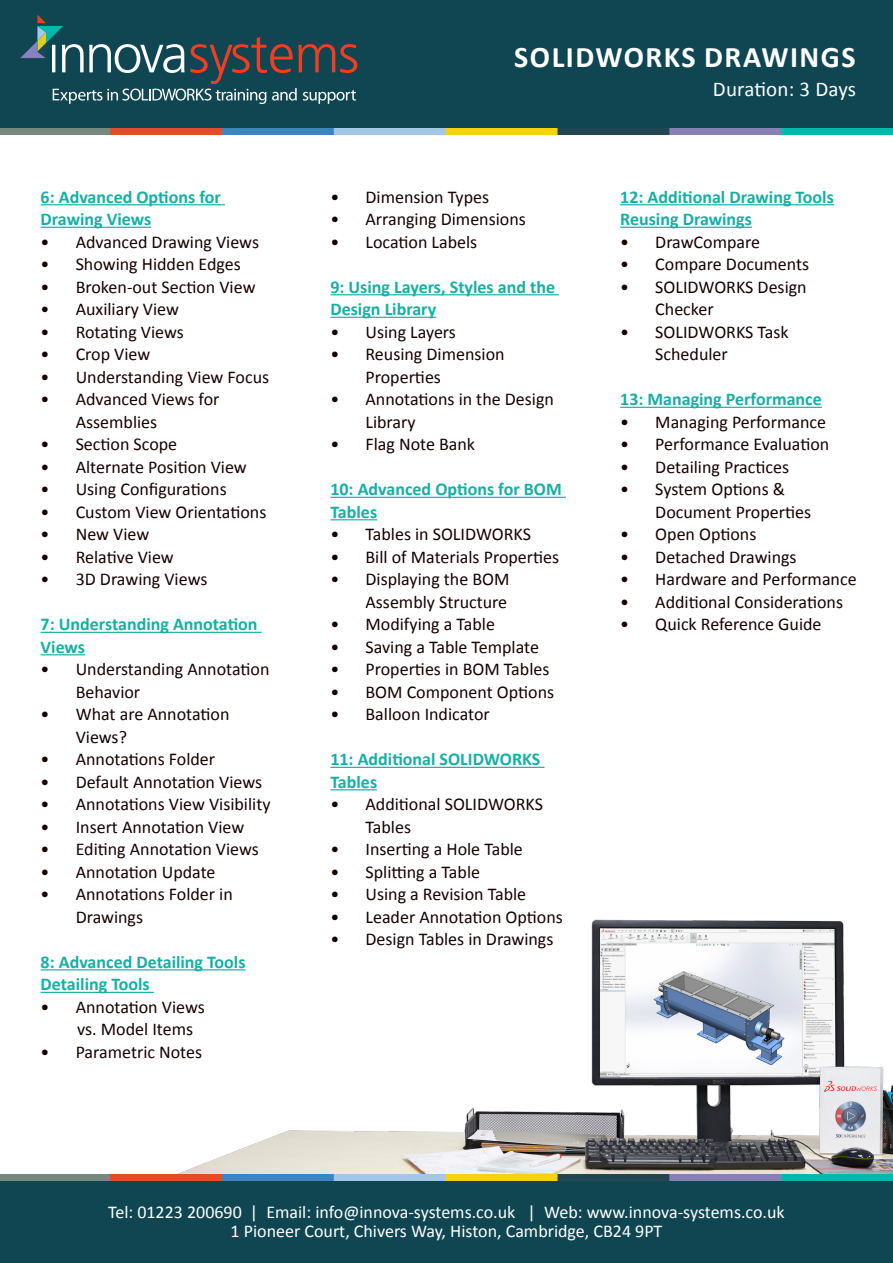
<style>
.page{position:relative;width:893px;height:1263px;background:#fff}
.page>*{position:absolute;margin:0;border:0;box-sizing:border-box;transform-origin:0 0}
.t1{font:700 30px "Calibri";letter-spacing:.05em;color:#fff}
.t2{font:21px "Calibri";letter-spacing:.005em;color:#fff}
.t3{font:18px/22.5px "Calibri";color:#160000}
.t4{font:700 18px/22.5px "Calibri";color:#16afa5}
.t5{font:18px/19.5px "Calibri";color:#fff;text-align:center}
</style>
<div class="page">
<img style="left:165px;top:919px;width:727px;height:255px">
<div style="left:0;top:0;width:893px;height:134px;background:#0f4652"></div>
<img style="left:0;top:129px;width:893px;height:6px">
<div style="left:0;top:1179px;width:893px;height:84px;background:#0f4652"></div>
<img style="left:0;top:1174px;width:893px;height:6px">
<svg style="left:20px;top:15px;width:337px;height:89px"></svg>
<hr style="left:41px;top:204px;width:184px;height:1px;background:#16afa5">
<hr style="left:41px;top:227px;width:110px;height:1px;background:#16afa5">
<hr style="left:41px;top:632px;width:221px;height:1px;background:#16afa5">
<hr style="left:41px;top:654px;width:44px;height:1px;background:#16afa5">
<hr style="left:41px;top:969px;width:205px;height:1px;background:#16afa5">
<hr style="left:41px;top:992px;width:113px;height:1px;background:#16afa5">
<hr style="left:330px;top:294px;width:229px;height:1px;background:#16afa5">
<hr style="left:330px;top:317px;width:106px;height:1px;background:#16afa5">
<hr style="left:330px;top:497px;width:236px;height:1px;background:#16afa5">
<hr style="left:330px;top:519px;width:47px;height:1px;background:#16afa5">
<hr style="left:330px;top:767px;width:215px;height:1px;background:#16afa5">
<hr style="left:330px;top:789px;width:47px;height:1px;background:#16afa5">
<hr style="left:620px;top:204px;width:214px;height:1px;background:#16afa5">
<hr style="left:620px;top:227px;width:132px;height:1px;background:#16afa5">
<hr style="left:620px;top:407px;width:202px;height:1px;background:#16afa5">
<p class="t4" style="left:41px;top:185px;width:182px">6: Advanced Options for<br>Drawing Views</p>
<p class="t3" style="left:41px;top:231px;width:220px">• Advanced Drawing Views</p>
<p class="t3" style="left:41px;top:253px;width:202px">• Showing Hidden Edges</p>
<p class="t3" style="left:41px;top:276px;width:216px">• Broken-out Section View</p>
<p class="t3" style="left:41px;top:298px;width:140px">• Auxiliary View</p>
<p class="t3" style="left:41px;top:321px;width:145px">• Rotating Views</p>
<p class="t3" style="left:41px;top:343px;width:111px">• Crop View</p>
<p class="t3" style="left:41px;top:366px;width:230px">• Understanding View Focus</p>
<p class="t3" style="left:76px;top:388px;width:145px;text-indent:-35px">• Advanced Views for<br>Assemblies</p>
<p class="t3" style="left:41px;top:433px;width:138px">• Section Scope</p>
<p class="t3" style="left:41px;top:456px;width:208px">• Alternate Position View</p>
<p class="t3" style="left:41px;top:478px;width:188px">• Using Configurations</p>
<p class="t3" style="left:41px;top:501px;width:227px">• Custom View Orientations</p>
<p class="t3" style="left:41px;top:523px;width:110px">• New View</p>
<p class="t3" style="left:41px;top:546px;width:135px">• Relative View</p>
<p class="t3" style="left:41px;top:568px;width:168px">• 3D Drawing Views</p>
<p class="t4" style="left:41px;top:613px;width:218px">7: Understanding Annotation<br>Views</p>
<p class="t3" style="left:76px;top:658px;width:195px;text-indent:-35px">• Understanding Annotation<br>Behavior</p>
<p class="t3" style="left:76px;top:703px;width:155px;text-indent:-35px">• What are Annotation<br>Views?</p>
<p class="t3" style="left:41px;top:748px;width:176px">• Annotations Folder</p>
<p class="t3" style="left:41px;top:771px;width:223px">• Default Annotation Views</p>
<p class="t3" style="left:41px;top:793px;width:231px">• Annotations View Visibility</p>
<p class="t3" style="left:41px;top:816px;width:205px">• Insert Annotation View</p>
<p class="t3" style="left:41px;top:838px;width:220px">• Editing Annotation Views</p>
<p class="t3" style="left:41px;top:861px;width:176px">• Annotation Update</p>
<p class="t3" style="left:76px;top:883px;width:159px;text-indent:-35px">• Annotations Folder in<br>Drawings</p>
<p class="t4" style="left:41px;top:950px;width:206px">8: Advanced Detailing Tools</p>
<p class="t4" style="left:41px;top:973px;width:111px">Detailing Tools</p>
<p class="t3" style="left:41px;top:996px;width:166px">• Annotation Views</p>
<p class="t3" style="left:77px;top:1018px;width:117px">vs. Model Items</p>
<p class="t3" style="left:41px;top:1041px;width:163px">• Parametric Notes</p>
<p class="t1" style="left:514px;top:38px;width:343px">SOLIDWORKS DRAWINGS</p>
<p class="t2" style="left:713px;top:75px;width:145px">Duration: 3 Days</p>
<p class="t3" style="left:330px;top:186px;width:160px">• Dimension Types</p>
<p class="t3" style="left:330px;top:208px;width:197px">• Arranging Dimensions</p>
<p class="t3" style="left:330px;top:231px;width:148px">• Location Labels</p>
<p class="t4" style="left:330px;top:275px;width:226px">9: Using Layers, Styles and the<br>Design Library</p>
<p class="t3" style="left:330px;top:321px;width:127px">• Using Layers</p>
<p class="t3" style="left:365px;top:343px;width:141px;text-indent:-35px">• Reusing Dimension<br>Properties</p>
<p class="t3" style="left:365px;top:388px;width:190px;text-indent:-35px">• Annotations in the Design<br>Library</p>
<p class="t3" style="left:330px;top:433px;width:146px">• Flag Note Bank</p>
<p class="t4" style="left:330px;top:478px;width:233px">10: Advanced Options for BOM<br>Tables</p>
<p class="t3" style="left:330px;top:523px;width:202px">• Tables in SOLIDWORKS</p>
<p class="t3" style="left:330px;top:546px;width:230px">• Bill of Materials Properties</p>
<p class="t3" style="left:330px;top:568px;width:181px;text-align:right">• Displaying the BOM<br>Assembly Structure</p>
<p class="t3" style="left:330px;top:613px;width:166px">• Modifying a Table</p>
<p class="t3" style="left:330px;top:636px;width:210px">• Saving a Table Template</p>
<p class="t3" style="left:330px;top:658px;width:221px">• Properties in BOM Tables</p>
<p class="t3" style="left:330px;top:681px;width:225px">• BOM Component Options</p>
<p class="t3" style="left:330px;top:703px;width:161px">• Balloon Indicator</p>
<p class="t4" style="left:330px;top:748px;width:212px">11: Additional SOLIDWORKS<br>Tables</p>
<p class="t3" style="left:365px;top:793px;width:179px;text-indent:-35px">• Additional SOLIDWORKS<br>Tables</p>
<p class="t3" style="left:330px;top:838px;width:194px">• Inserting a Hole Table</p>
<p class="t3" style="left:330px;top:861px;width:151px">• Splitting a Table</p>
<p class="t3" style="left:330px;top:883px;width:197px">• Using a Revision Table</p>
<p class="t3" style="left:330px;top:906px;width:234px">• Leader Annotation Options</p>
<p class="t3" style="left:330px;top:928px;width:225px">• Design Tables in Drawings</p>
<p class="t4" style="left:620px;top:185px;width:215px">12: Additional Drawing Tools</p>
<p class="t4" style="left:620px;top:208px;width:133px">Reusing Drawings</p>
<p class="t3" style="left:620px;top:231px;width:141px">• DrawCompare</p>
<p class="t3" style="left:620px;top:253px;width:191px">• Compare Documents</p>
<p class="t3" style="left:655px;top:276px;width:153px;text-indent:-35px">• SOLIDWORKS Design<br>Checker</p>
<p class="t3" style="left:655px;top:321px;width:135px;text-indent:-35px">• SOLIDWORKS Task<br>Scheduler</p>
<p class="t4" style="left:620px;top:388px;width:203px">13: Managing Performance</p>
<p class="t3" style="left:620px;top:411px;width:207px">• Managing Performance</p>
<p class="t3" style="left:620px;top:433px;width:211px">• Performance Evaluation</p>
<p class="t3" style="left:620px;top:456px;width:170px">• Detailing Practices</p>
<p class="t3" style="left:655px;top:478px;width:157px;text-indent:-35px">• System Options &amp;<br>Document Properties</p>
<p class="t3" style="left:620px;top:523px;width:138px">• Open Options</p>
<p class="t3" style="left:620px;top:546px;width:178px">• Detached Drawings</p>
<p class="t3" style="left:620px;top:568px;width:238px">• Hardware and Performance</p>
<p class="t3" style="left:620px;top:591px;width:224px">• Additional Considerations</p>
<p class="t3" style="left:620px;top:613px;width:203px">• Quick Reference Guide</p>
<p class="t5" style="left:108px;top:1202px;width:678px">Tel: 01223 200690 | Email: info@innova-systems.co.uk | Web: www.innova-systems.co.uk<br>1 Pioneer Court, Chivers Way, Histon, Cambridge, CB24 9PT</p>
</div>
